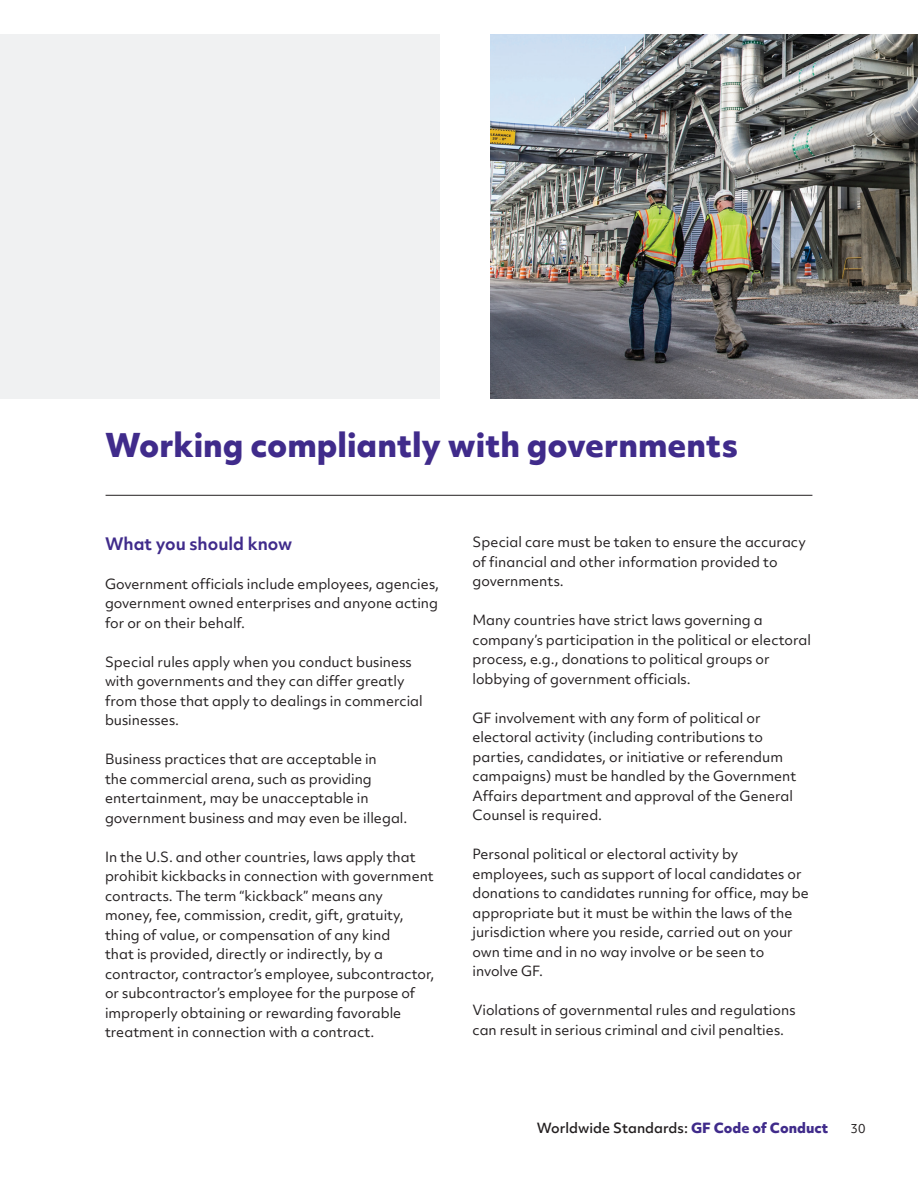
<style>
.page{position:relative;width:918px;height:1188px;background:#fff}
.page>*{position:absolute;margin:0;border:0;box-sizing:border-box;transform-origin:0 0}
.t1{font:800 31.5px "Objektiv Mk 2";color:#402b8b}
.t2{font:700 16.5px "Objektiv Mk 2";color:#402b8b}
.t3{font:13.5px/19.5px "Objektiv Mk 2";color:#231f20}
.t4{font:500 13.5px "Objektiv Mk 2";color:#231f20}
.t5{font:12px "Objektiv Mk 2";color:#231f20}
.s1{font-weight:800;color:#402b8b}
</style>
<div class="page">
<img style="left:490px;top:34px;width:428px;height:365px">
<hr style="left:106px;top:495px;width:706px;height:1px;background:#231f20">
<div style="left:0;top:34px;width:440px;height:365px;background:#f0f1f2"></div>
<h1 class="t1" style="left:105px;top:422px;width:635px">Working compliantly with governments</h1>
<p class="t2" style="left:105px;top:532px;width:189px">What you should know</p>
<p class="t3" style="left:105px;top:574px;width:336px;text-align:justify">Government officials include employees, agencies, government owned enterprises and anyone acting for or on their behalf.</p>
<p class="t3" style="left:105px;top:652px;width:319px">Special rules apply when you conduct business with governments and they can differ greatly from those that apply to dealings in commercial businesses.</p>
<p class="t3" style="left:105px;top:749px;width:304px">Business practices that are acceptable in<br>the commercial arena, such as providing entertainment, may be unacceptable in government business and may even be illegal.</p>
<p class="t3" style="left:105px;top:847px;width:331px">In the U.S. and other countries, laws apply that prohibit kickbacks in connection with government contracts. The term “kickback” means any<br>money, fee, commission, credit, gift, gratuity, thing of value, or compensation of any kind<br>that is provided, directly or indirectly, by a contractor, contractor’s employee, subcontractor, or subcontractor’s employee for the purpose of improperly obtaining or rewarding favorable treatment in connection with a contract.</p>
<p class="t3" style="left:472px;top:532px;width:335px">Special care must be taken to ensure the accuracy of financial and other information provided to governments.</p>
<p class="t3" style="left:472px;top:610px;width:340px">Many countries have strict laws governing a company’s participation in the political or electoral process, e.g., donations to political groups or lobbying of government officials.</p>
<p class="t3" style="left:472px;top:708px;width:325px">GF involvement with any form of political or electoral activity (including contributions to parties, candidates, or initiative or referendum campaigns) must be handled by the Government Affairs department and approval of the General Counsel is required.</p>
<p class="t3" style="left:472px;top:844px;width:338px">Personal political or electoral activity by employees, such as support of local candidates or donations to candidates running for office, may be appropriate but it must be within the laws of the jurisdiction where you reside, carried out on your own time and in no way involve or be seen to involve GF.</p>
<p class="t3" style="left:472px;top:1000px;width:325px">Violations of governmental rules and regulations can result in serious criminal and civil penalties.</p>
<p class="t4" style="left:537px;top:1118px;width:293px">Worldwide Standards: <span class="s1">GF Code of Conduct</span></p>
<p class="t5" style="left:851px;top:1120px;width:16px">30</p>
</div>
